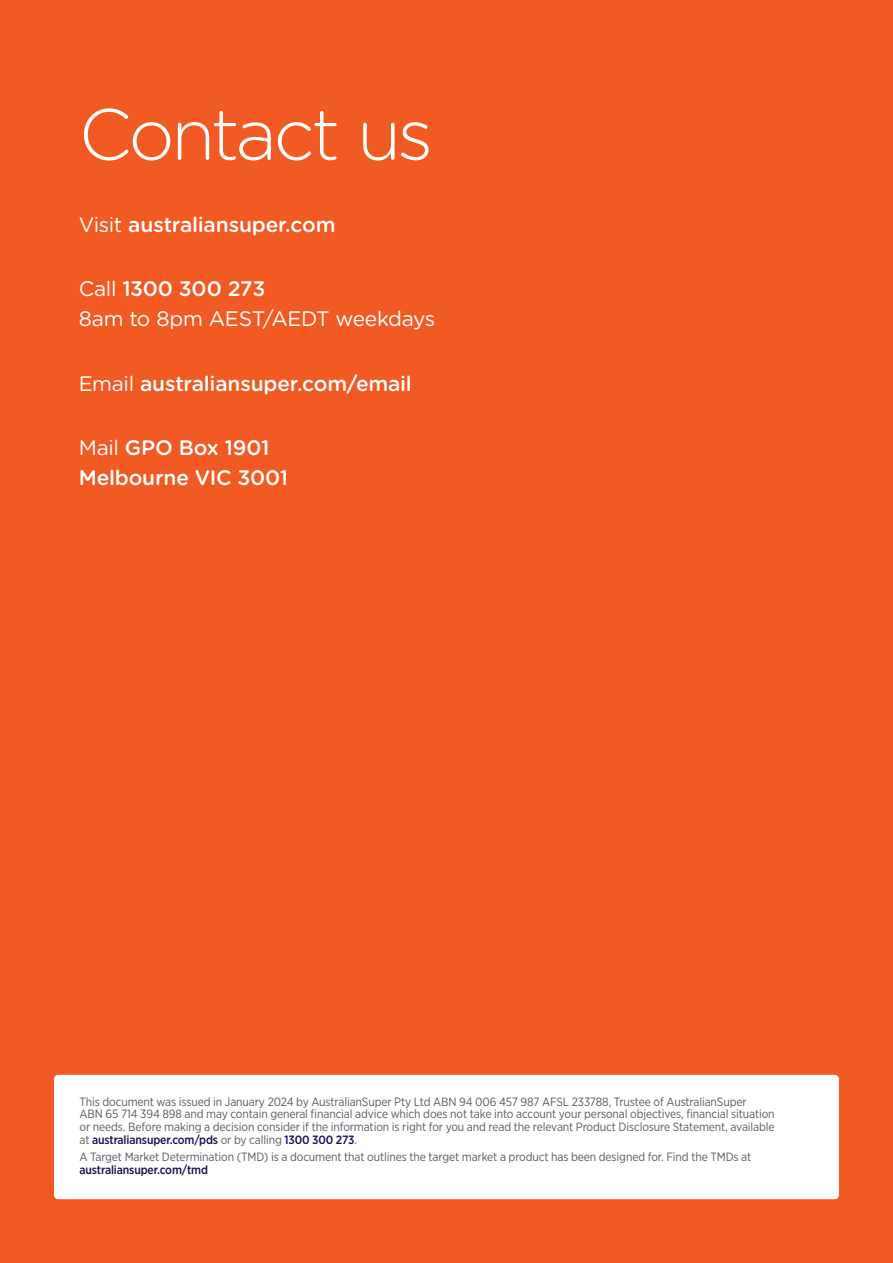
<style>
.page{position:relative;width:893px;height:1263px;background:#f15a22}
.page>*{position:absolute;margin:0;border:0;box-sizing:border-box;transform-origin:0 0}
.t1{font:300 72px "Gotham Rounded";letter-spacing:-.045em;color:#fff}
.t2{font:500 21px/30px "Gotham Rounded";letter-spacing:-.01em;color:#fff}
.t3{font:21px/30px "Gotham Rounded";letter-spacing:-.015em;color:#fff}
.t4{font:12px/12.8px "Gotham Narrow";letter-spacing:-.01em;color:#585d62}
.t5{font:500 12px "Gotham Narrow";letter-spacing:-.01em;color:#1e0858}
.s1{font-weight:400}
.s2{font-weight:500}
.s3{font-weight:500;color:#1e0858}
</style>
<div class="page">
<div style="left:54px;top:1075px;width:785px;height:124px;background:#fff;border-radius:4px"></div>
<h1 class="t1" style="left:79px;top:86px;width:356px">Contact us</h1>
<h2 class="t2" style="left:79px;top:209px;width:258px"><span class="s1">Visit</span> australiansuper.com</h2>
<h2 class="t3" style="left:79px;top:273px;width:358px">Call <span class="s2">1300 300 273<br></span>8am to 8pm AEST/AEDT weekdays</h2>
<h2 class="t2" style="left:79px;top:367px;width:335px"><span class="s1">Email</span> australiansuper.com/email</h2>
<h2 class="t2" style="left:79px;top:432px;width:211px"><span class="s1">Mail</span> GPO Box 1901<br>Melbourne VIC 3001</h2>
<p class="t4" style="left:80px;top:1095px;width:697px">This document was issued in January 2024 by AustralianSuper Pty Ltd ABN 94 006 457 987 AFSL 233788, Trustee of AustralianSuper<br>ABN 65 714 394 898 and may contain general financial advice which does not take into account your personal objectives, financial situation or needs. Before making a decision consider if the information is right for you and read the relevant Product Disclosure Statement, available at <span class="s3">australiansuper.com/pds</span> or by calling <span class="s3">1300 300 273</span>.</p>
<p class="t4" style="left:80px;top:1150px;width:673px">A Target Market Determination (TMD) is a document that outlines the target market a product has been designed for. Find the TMDs at</p>
<p class="t5" style="left:80px;top:1162px;width:130px">australiansuper.com/tmd</p>
</div>
